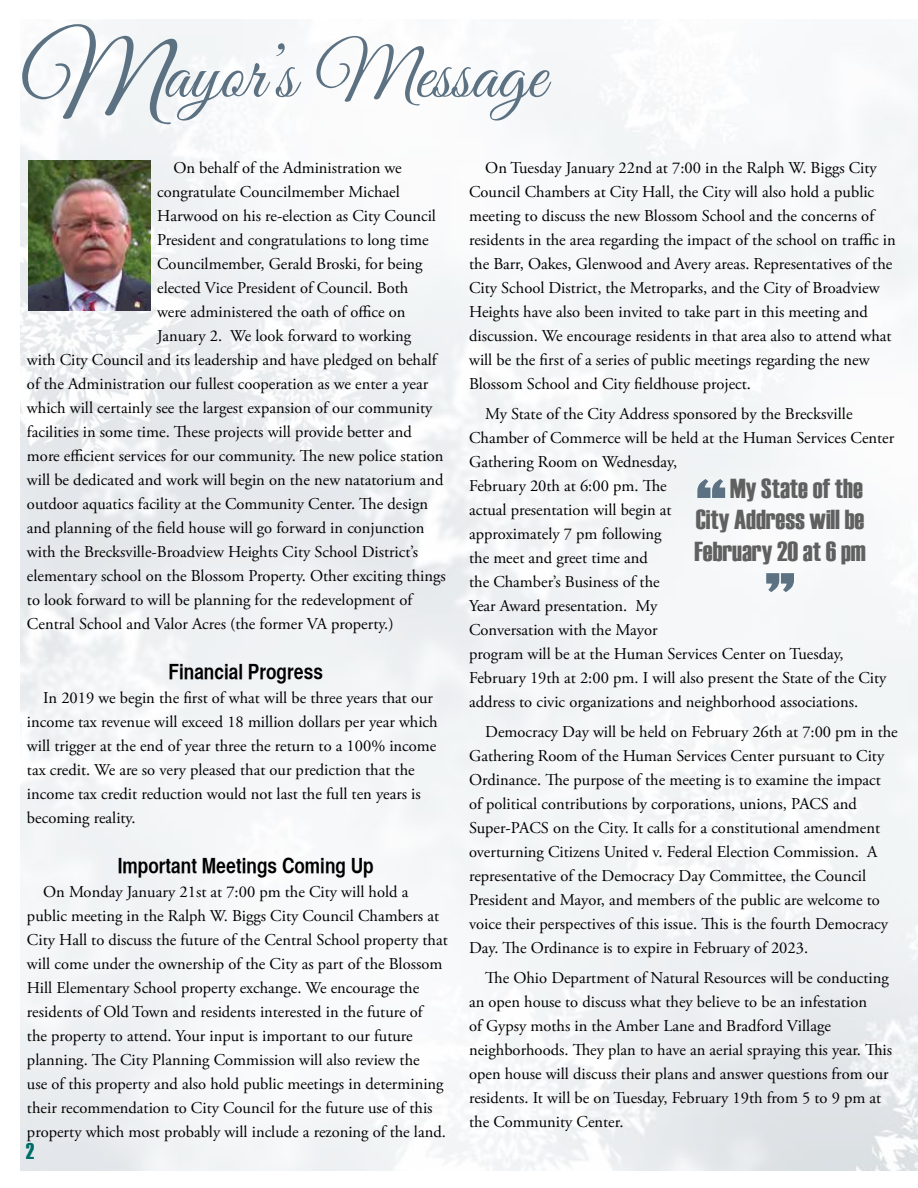
<style>
.page{position:relative;width:918px;height:1188px;background:#fff}
.page>*{position:absolute;margin:0;border:0;box-sizing:border-box;transform-origin:0 0}
.t1{font:75px "Great Vibes";color:#5c7283}
.t2{font:27.45px/31.3px "Haettenschweiler";color:#5f605f;text-align:justify}
.t3{font:22.5px "Haettenschweiler";color:#006e68}
.t4{font:21px "Helvetica CY Bold";color:#000}
.t5{font:16.5px/24px "Adobe Garamond Pro";color:#000}
.s1{font-size:108px}
</style>
<div class="page">
<img style="left:20px;top:19px;width:898px;height:1152px">
<img style="left:28px;top:161px;width:122px;height:150px">
<svg style="left:697px;top:479px;width:28px;height:19px"></svg>
<svg style="left:766px;top:573px;width:28px;height:19px"></svg>
<h1 class="t1" style="left:20px;top:33px;width:527px"><span class="s1">M</span>ayor’s Message</h1>
<p class="t5" style="left:173px;top:156px;width:230px">On behalf of the Administration we</p>
<p class="t5" style="left:157px;top:180px;width:244px">congratulate Councilmember Michael</p>
<p class="t5" style="left:157px;top:204px;width:280px">Harwood on his re-election as City Council</p>
<p class="t5" style="left:157px;top:228px;width:273px">President and congratulations to long time</p>
<p class="t5" style="left:157px;top:252px;width:267px">Councilmember, Gerald Broski, for being</p>
<p class="t5" style="left:157px;top:276px;width:253px">elected Vice President of Council. Both</p>
<p class="t5" style="left:157px;top:300px;width:250px">were administered the oath of office on</p>
<p class="t5" style="left:157px;top:324px;width:256px">January 2. We look forward to working</p>
<p class="t5" style="left:27px;top:348px;width:411px">with City Council and its leadership and have pledged on behalf</p>
<p class="t5" style="left:27px;top:372px;width:403px">of the Administration our fullest cooperation as we enter a year</p>
<p class="t5" style="left:27px;top:396px;width:407px">which will certainly see the largest expansion of our community</p>
<p class="t5" style="left:27px;top:420px;width:386px">facilities in some time. These projects will provide better and</p>
<p class="t5" style="left:27px;top:444px;width:418px">more efficient services for our community. The new police station</p>
<p class="t5" style="left:27px;top:468px;width:418px">will be dedicated and work will begin on the new natatorium and</p>
<p class="t5" style="left:27px;top:492px;width:403px">outdoor aquatics facility at the Community Center. The design</p>
<p class="t5" style="left:27px;top:516px;width:399px">and planning of the field house will go forward in conjunction</p>
<p class="t5" style="left:27px;top:540px;width:393px">with the Brecksville-Broadview Heights City School District’s</p>
<p class="t5" style="left:27px;top:564px;width:420px">elementary school on the Blossom Property. Other exciting things</p>
<p class="t5" style="left:27px;top:588px;width:387px">to look forward to will be planning for the redevelopment of</p>
<p class="t5" style="left:27px;top:612px;width:368px">Central School and Valor Acres (the former VA property.)</p>
<p class="t4" style="left:169px;top:659px;width:156px">Financial Progress</p>
<p class="t5" style="left:27px;top:686px;width:412px;text-indent:16px">In 2019 we begin the first of what will be three years that our income tax revenue will exceed 18 million dollars per year which will trigger at the end of year three the return to a 100% income tax credit. We are so very pleased that our prediction that the income tax credit reduction would not last the full ten years is becoming reality.</p>
<p class="t4" style="left:118px;top:853px;width:258px">Important Meetings Coming Up</p>
<p class="t5" style="left:27px;top:881px;width:422px;text-indent:16px">On Monday January 21st at 7:00 pm the City will hold a public meeting in the Ralph W. Biggs City Council Chambers at City Hall to discuss the future of the Central School property that will come under the ownership of the City as part of the Blossom Hill Elementary School property exchange. We encourage the residents of Old Town and residents interested in the future of<br>the property to attend. Your input is important to our future planning. The City Planning Commission will also review the<br>use of this property and also hold public meetings in determining their recommendation to City Council for the future use of this property which most probably will include a rezoning of the land.</p>
<p class="t5" style="left:469px;top:156px;width:428px;text-indent:16px">On Tuesday January 22nd at 7:00 in the Ralph W. Biggs City Council Chambers at City Hall, the City will also hold a public meeting to discuss the new Blossom School and the concerns of residents in the area regarding the impact of the school on traffic in the Barr, Oakes, Glenwood and Avery areas. Representatives of the City School District, the Metroparks, and the City of Broadview Heights have also been invited to take part in this meeting and discussion. We encourage residents in that area also to attend what will be the first of a series of public meetings regarding the new Blossom School and City fieldhouse project.</p>
<p class="t5" style="left:469px;top:402px;width:427px;text-indent:16px">My State of the City Address sponsored by the Brecksville Chamber of Commerce will be held at the Human Services Center Gathering Room on Wednesday,<br>February 20th at 6:00 pm. The<br>actual presentation will begin at<br>approximately 7 pm following<br>the meet and greet time and<br>the Chamber’s Business of the<br>Year Award presentation. My<br>Conversation with the Mayor<br>program will be at the Human Services Center on Tuesday, February 19th at 2:00 pm. I will also present the State of the City address to civic organizations and neighborhood associations.</p>
<p class="t5" style="left:469px;top:720px;width:430px;text-indent:16px">Democracy Day will be held on February 26th at 7:00 pm in the Gathering Room of the Human Services Center pursuant to City Ordinance. The purpose of the meeting is to examine the impact of political contributions by corporations, unions, PACS and Super-PACS on the City. It calls for a constitutional amendment overturning Citizens United v. Federal Election Commission. A representative of the Democracy Day Committee, the Council President and Mayor, and members of the public are welcome to voice their perspectives of this issue. This is the fourth Democracy Day. The Ordinance is to expire in February of 2023.</p>
<p class="t5" style="left:469px;top:967px;width:425px;text-indent:16px">The Ohio Department of Natural Resources will be conducting an open house to discuss what they believe to be an infestation<br>of Gypsy moths in the Amber Lane and Bradford Village neighborhoods. They plan to have an aerial spraying this year. This open house will discuss their plans and answer questions from our residents. It will be on Tuesday, February 19th from 5 to 9 pm at the Community Center.</p>
<h2 class="t2" style="left:694px;top:471px;width:173px;text-indent:36px">My State of the City Address will be February 20 at 6 pm</h2>
<h3 class="t3" style="left:26px;top:1138px;width:10px">2</h3>
</div>
